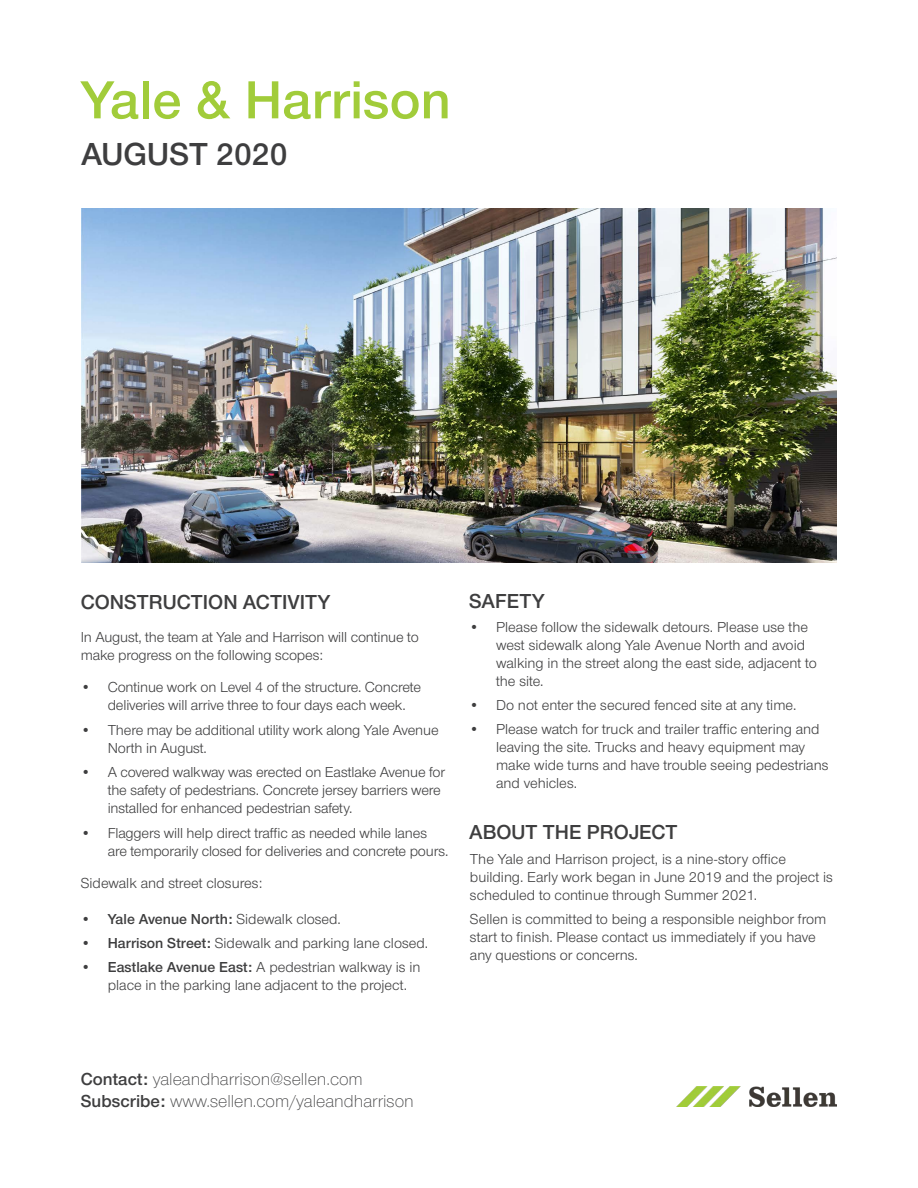
<style>
.page{position:relative;width:918px;height:1188px;background:#fff}
.page>*{position:absolute;margin:0;border:0;box-sizing:border-box;transform-origin:0 0}
.t1{font:55.5px "Nimbus San Nov Sem Bol";color:#a1cc3a}
.t2{font:33px "Nimbus San Nov Sem Bol";color:#3e3e3f}
.t3{font:21px "Nimbus San Nov Sem Bol";color:#3e3e3f}
.t4{font:300 18px "Nimbus San Nov";color:#3e3e3f}
.t5{font:15px/18px "Nimbus San Nov";letter-spacing:-.005em;color:#3e3e3f}
.t6{font:15px "Nimbus San Nov Sem Bol";color:#3e3e3f}
.s1{font-family:"Nimbus San Nov"}
.s2{font-family:"Nimbus San Nov Sem Bol"}
.s3{font-family:"Nimbus San Nov Sem Bol";font-weight:400}
</style>
<div class="page">
<img style="left:81px;top:208px;width:755px;height:354px">
<img style="left:676px;top:1087px;width:161px;height:20px">
<p class="t1" style="left:81px;top:68px;width:371px">Yale &amp; Harrison</p>
<p class="t2" style="left:81px;top:135px;width:208px">AUGUST 2020</p>
<p class="t3" style="left:81px;top:590px;width:251px">CONSTRUCTION ACTIVITY</p>
<p class="t5" style="left:81px;top:628px;width:340px">In August, the team at Yale and Harrison will continue to make progress on the following scopes:</p>
<p class="t5" style="left:108px;top:678px;width:315px;text-indent:-27px">• Continue work on Level 4 of the structure. Concrete deliveries will arrive three to four days each week.</p>
<p class="t5" style="left:108px;top:721px;width:332px;text-indent:-27px">• There may be additional utility work along Yale Avenue<br>North in August.</p>
<p class="t5" style="left:108px;top:763px;width:339px;text-indent:-27px">• A covered walkway was erected on Eastlake Avenue for the safety of pedestrians. Concrete jersey barriers were installed for enhanced pedestrian safety.</p>
<p class="t5" style="left:108px;top:824px;width:342px;text-indent:-27px">• Flaggers will help direct traffic as needed while lanes are temporarily closed for deliveries and concrete pours.</p>
<p class="t5" style="left:81px;top:874px;width:183px">Sidewalk and street closures:</p>
<p class="t6" style="left:81px;top:910px;width:262px">• Yale Avenue North: <span class="s1">Sidewalk closed.</span></p>
<p class="t5" style="left:81px;top:934px;width:349px"><span class="s2">• Harrison Street:</span> Sidewalk and parking lane closed.</p>
<p class="t5" style="left:108px;top:958px;width:314px;text-indent:-27px"><span class="s2">• Eastlake Avenue East:</span> A pedestrian walkway is in place in the parking lane adjacent to the project.</p>
<p class="t3" style="left:469px;top:589px;width:77px">SAFETY</p>
<p class="t5" style="left:496px;top:618px;width:322px;text-indent:-27px">• Please follow the sidewalk detours. Please use the west sidewalk along Yale Avenue North and avoid walking in the street along the east side, adjacent to the site.</p>
<p class="t5" style="left:469px;top:696px;width:329px">• Do not enter the secured fenced site at any time.</p>
<p class="t5" style="left:496px;top:720px;width:334px;text-indent:-27px">• Please watch for truck and trailer traffic entering and leaving the site. Trucks and heavy equipment may make wide turns and have trouble seeing pedestrians and vehicles.</p>
<p class="t3" style="left:469px;top:820px;width:210px">ABOUT THE PROJECT</p>
<p class="t5" style="left:470px;top:850px;width:365px">The Yale and Harrison project, is a nine-story office building. Early work began in June 2019 and the project is scheduled to continue through Summer 2021.</p>
<p class="t5" style="left:470px;top:910px;width:358px">Sellen is committed to being a responsible neighbor from start to finish. Please contact us immediately if you have any questions or concerns.</p>
<p class="t4" style="left:81px;top:1069px;width:284px"><span class="s3">Contact:</span> yaleandharrison@sellen.com</p>
<p class="t4" style="left:81px;top:1091px;width:335px"><span class="s3">Subscribe:</span> www.sellen.com/yaleandharrison</p>
</div>
